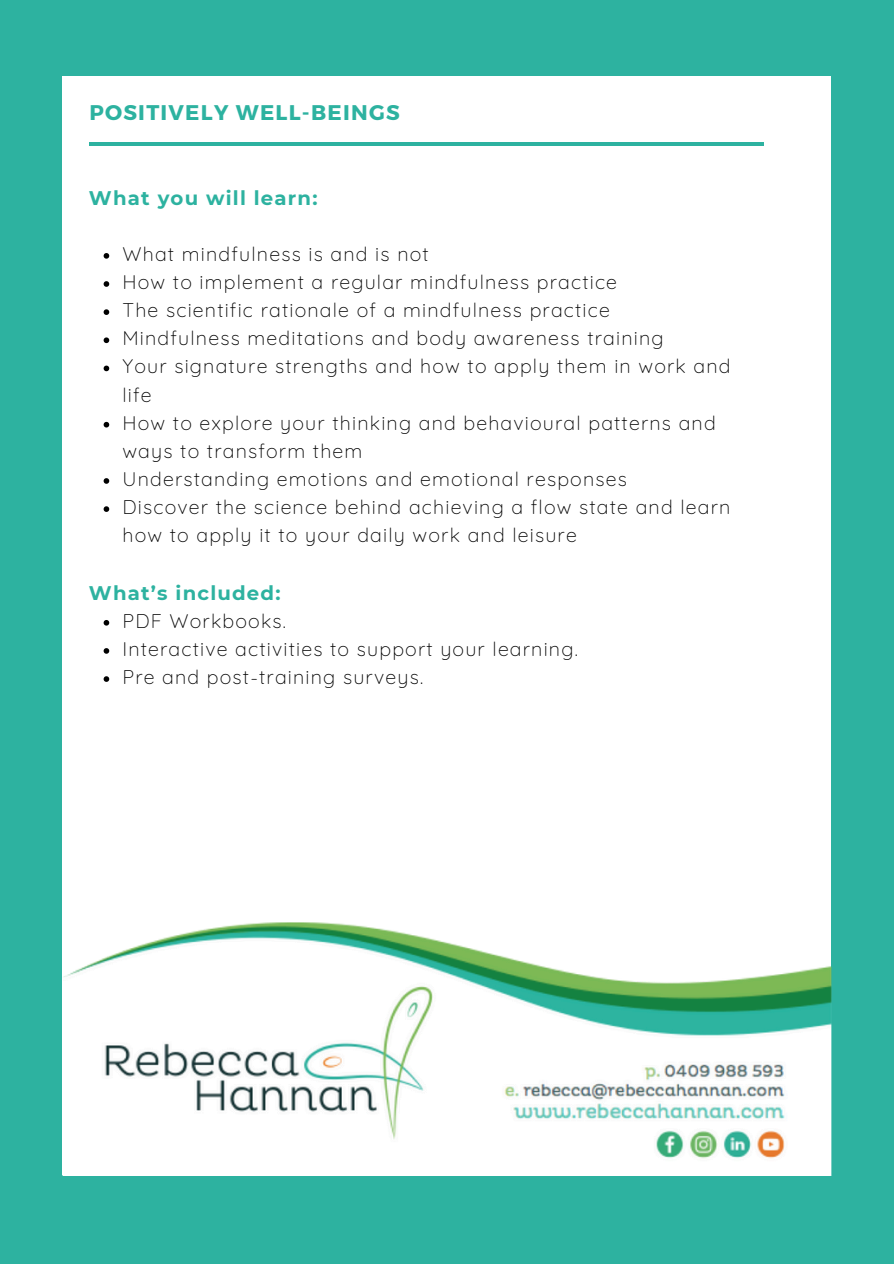
<style>
.page{position:relative;width:894px;height:1264px;background:#fff}
.page>*{position:absolute;margin:0;border:0;box-sizing:border-box;transform-origin:0 0}
.t1{font:700 21.15px "Montserrat";letter-spacing:.06em;color:#2db2a0}
.t2{font:300 19.65px/28.2px "Quicksand";letter-spacing:.06em;color:#000}
.t3{font:700 19.65px "Montserrat";letter-spacing:.06em;color:#2db2a0}
</style>
<div class="page">
<div style="left:0;top:0;width:893px;height:1263px;background:#2db2a0"></div>
<div style="left:62px;top:76px;width:768px;height:1098px;background:#fff"></div>
<svg style="left:104px;top:253px;width:5px;height:6px"></svg>
<svg style="left:104px;top:281px;width:5px;height:6px"></svg>
<svg style="left:104px;top:309px;width:5px;height:6px"></svg>
<svg style="left:104px;top:337px;width:5px;height:6px"></svg>
<svg style="left:104px;top:365px;width:5px;height:6px"></svg>
<svg style="left:104px;top:422px;width:5px;height:5px"></svg>
<svg style="left:104px;top:478px;width:5px;height:6px"></svg>
<svg style="left:104px;top:506px;width:5px;height:6px"></svg>
<svg style="left:104px;top:620px;width:5px;height:5px"></svg>
<svg style="left:104px;top:648px;width:5px;height:5px"></svg>
<svg style="left:104px;top:676px;width:5px;height:6px"></svg>
<img style="left:62px;top:922px;width:768px;height:253px">
<hr style="left:89px;top:142px;width:674px;height:3px;background:#2db2a0">
<p class="t1" style="left:89px;top:99px;width:312px">POSITIVELY WELL-BEINGS</p>
<p class="t3" style="left:89px;top:186px;width:230px">What you will learn:</p>
<p class="t2" style="left:122px;top:239px;width:308px">What mindfulness is and is not</p>
<p class="t2" style="left:122px;top:267px;width:496px">How to implement a regular mindfulness practice</p>
<p class="t2" style="left:122px;top:296px;width:489px">The scientific rationale of a mindfulness practice</p>
<p class="t2" style="left:122px;top:324px;width:542px">Mindfulness meditations and body awareness training</p>
<p class="t2" style="left:122px;top:352px;width:609px">Your signature strengths and how to apply them in work and life</p>
<p class="t2" style="left:122px;top:408px;width:594px">How to explore your thinking and behavioural patterns and ways to transform them</p>
<h2 class="t2" style="left:122px;top:464px;width:506px">Understanding emotions and emotional responses</h2>
<p class="t2" style="left:122px;top:492px;width:609px">Discover the science behind achieving a flow state and learn how to apply it to your daily work and leisure</p>
<p class="t3" style="left:89px;top:580px;width:193px">What’s included:</p>
<p class="t2" style="left:122px;top:606px;width:165px">PDF Workbooks.</p>
<p class="t2" style="left:122px;top:634px;width:456px">Interactive activities to support your learning.</p>
<h2 class="t2" style="left:122px;top:662px;width:302px">Pre and post-training surveys.</h2>
</div>
